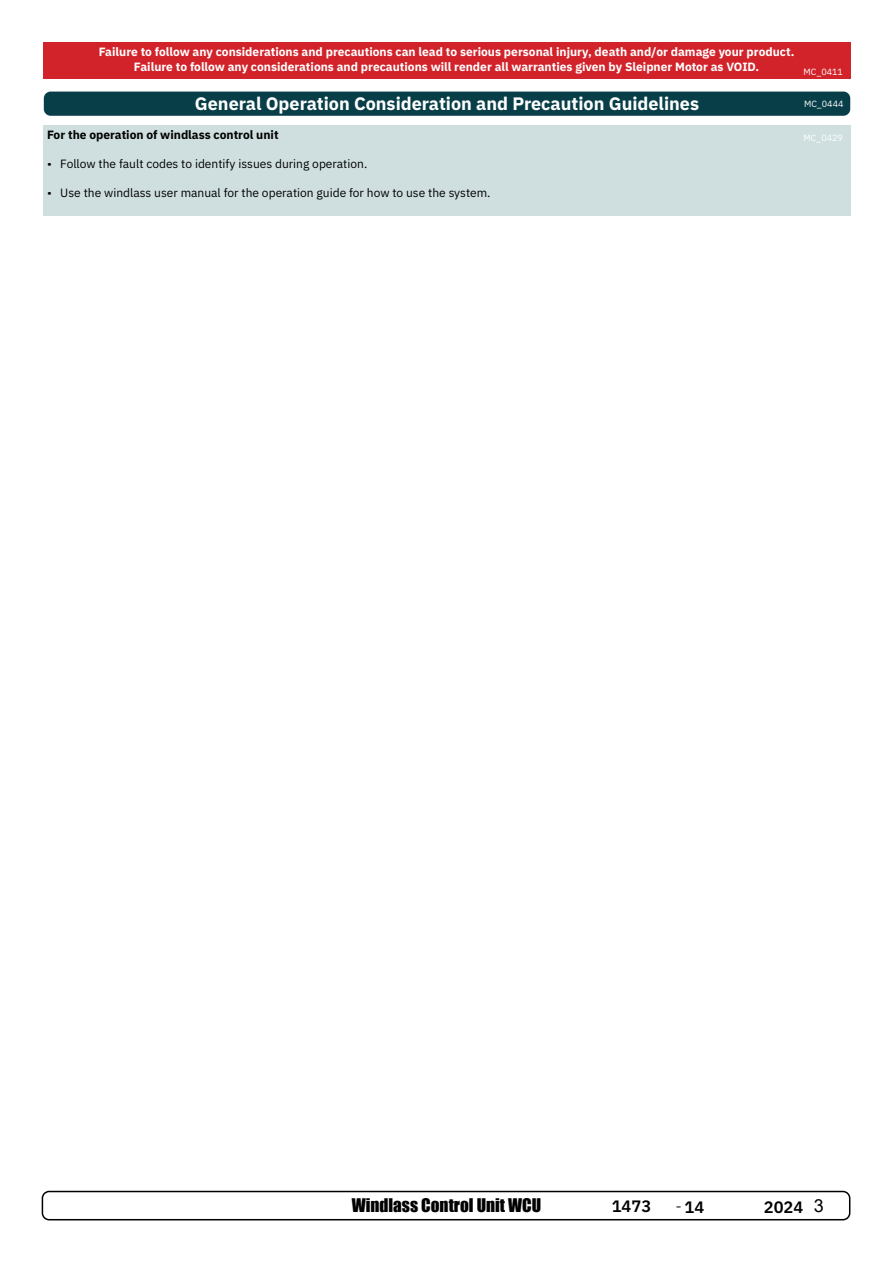
<style>
.page{position:relative;width:893px;height:1263px;background:#fff}
.page>*{position:absolute;margin:0;border:0;box-sizing:border-box;transform-origin:0 0}
.t1{font:700 18px "IBM Plex Sans";color:#fff}
.t2{font:17.25px "Impact";color:#000}
.t3{font:600 16.5px "IBM Plex Sans";color:#000}
.t4{font:700 12px/15px "IBM Plex Sans";color:#fff;text-align:center}
.t5{font:12px "IBM Plex Sans";color:#000}
.t6{font:700 12px "IBM Plex Sans";color:#000}
.t7{font:9px "IBM Plex Sans";color:#fff}
.s1{font-family:"Arial";font-weight:400;font-size:18px}
</style>
<div class="page">
<div style="left:42px;top:1191px;width:808px;height:29px;border:2px solid #000;border-radius:7px"></div>
<div style="left:43px;top:125px;width:808px;height:91px;background:#cfdfdf"></div>
<div style="left:43px;top:43px;width:808px;height:36px;background:#d2232a"></div>
<div style="left:44px;top:92px;width:806px;height:24px;background:#083e48;border-radius:7px"></div>
<p class="t4" style="left:99px;top:44px;width:697px">Failure to follow any considerations and precautions can lead to serious personal injury, death and/or damage your product.<br>Failure to follow any considerations and precautions will render all warranties given by Sleipner Motor as VOID.</p>
<p class="t7" style="left:804px;top:65px;width:41px">MC_0411</p>
<p class="t1" style="left:195px;top:89px;width:506px">General Operation Consideration and Precaution Guidelines</p>
<p class="t7" style="left:804px;top:96px;width:41px">MC_0444</p>
<p class="t6" style="left:47px;top:125px;width:233px">For the operation of windlass control unit</p>
<p class="t5" style="left:47px;top:155px;width:322px">• Follow the fault codes to identify issues during operation.</p>
<p class="t5" style="left:47px;top:183px;width:445px">• Use the windlass user manual for the operation guide for how to use the system.</p>
<p class="t7" style="left:803px;top:131px;width:41px">MC_0429</p>
<h2 class="t2" style="left:352px;top:1192px;width:191px">Windlass Control Unit WCU</h2>
<h3 class="t3" style="left:612px;top:1193px;width:41px">1473</h3>
<h3 class="t3" style="left:675px;top:1194px;width:30px"><sup>-</sup>14</h3>
<h3 class="t3" style="left:764px;top:1194px;width:61px">2024 <span class="s1">3</span></h3>
</div>
